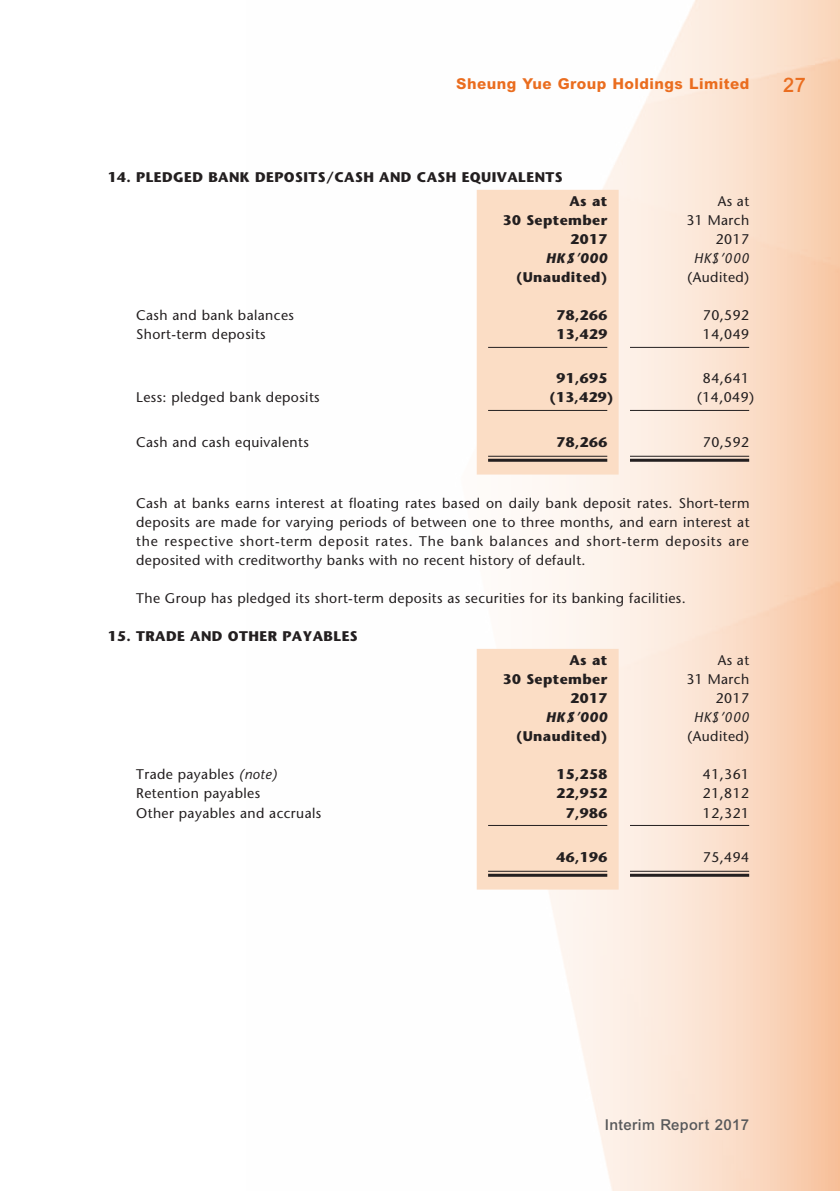
<style>
.page{position:relative;width:840px;height:1191px;background:#fff}
.page>*{position:absolute;margin:0;border:0;box-sizing:border-box;transform-origin:0 0}
.t1{font:500 20px "Arial MT Std";color:#ea6d1f}
.t2{font:800 15px "Arial MT Std";letter-spacing:.03em;color:#ea6d1f}
.t3{font:500 15px "Arial MT Std";letter-spacing:.03em;color:#57585a}
.t4{font:500 14px/19px "Stone Sans Std";letter-spacing:.03em;color:#231f20;text-align:right}
.t5{font:700 14px/19px "Stone Sans Std";letter-spacing:.03em;color:#231f20;text-align:right}
.t6{font:italic 700 14px "Stone Sans Std";letter-spacing:.03em;color:#231f20}
.t7{font:italic 500 14px "Stone Sans Std";letter-spacing:.03em;color:#231f20}
.s1{font-style:italic}
</style>
<div class="page">
<img style="left:476px;top:0;width:363px;height:1191px">
<div style="left:476px;top:190px;width:142px;height:284px;background:#fbddc5"></div>
<hr style="left:488px;top:347px;width:119px;height:1px;background:#231f20">
<hr style="left:629px;top:347px;width:119px;height:1px;background:#231f20">
<hr style="left:488px;top:410px;width:119px;height:1px;background:#231f20">
<hr style="left:629px;top:410px;width:119px;height:1px;background:#231f20">
<hr style="left:488px;top:456px;width:119px;height:1px;background:#231f20">
<hr style="left:488px;top:459px;width:119px;height:3px;background:#231f20">
<hr style="left:629px;top:456px;width:119px;height:1px;background:#231f20">
<hr style="left:629px;top:459px;width:119px;height:3px;background:#231f20">
<div style="left:476px;top:649px;width:142px;height:240px;background:#fbddc5"></div>
<hr style="left:488px;top:825px;width:119px;height:1px;background:#231f20">
<hr style="left:629px;top:825px;width:119px;height:1px;background:#231f20">
<hr style="left:488px;top:870px;width:119px;height:1px;background:#231f20">
<hr style="left:488px;top:873px;width:119px;height:3px;background:#231f20">
<hr style="left:629px;top:870px;width:119px;height:1px;background:#231f20">
<hr style="left:629px;top:873px;width:119px;height:3px;background:#231f20">
<p class="t2" style="left:456px;top:75px;width:294px">Sheung Yue Group Holdings Limited</p>
<h1 class="t1" style="left:782px;top:73px;width:24px">27</h1>
<p class="t5" style="left:108px;top:167px;width:456px">14. PLEDGED BANK DEPOSITS/CASH AND CASH EQUIVALENTS</p>
<p class="t5" style="left:502px;top:192px;width:106px">As at<br>30 September<br>2017</p>
<p class="t4" style="left:686px;top:192px;width:64px">As at<br>31 March<br>2017</p>
<p class="t6" style="left:545px;top:250px;width:63px">HK$’000</p>
<p class="t7" style="left:693px;top:250px;width:57px">HK$’000</p>
<p class="t5" style="left:515px;top:268px;width:93px">(Unaudited)</p>
<p class="t4" style="left:687px;top:268px;width:63px">(Audited)</p>
<p class="t4" style="left:136px;top:306px;width:159px">Cash and bank balances</p>
<p class="t5" style="left:556px;top:306px;width:52px">78,266</p>
<p class="t4" style="left:702px;top:306px;width:48px">70,592</p>
<p class="t4" style="left:136px;top:325px;width:131px">Short-term deposits</p>
<p class="t5" style="left:556px;top:325px;width:52px">13,429</p>
<p class="t4" style="left:702px;top:325px;width:48px">14,049</p>
<p class="t5" style="left:556px;top:369px;width:52px">91,695</p>
<p class="t4" style="left:702px;top:369px;width:48px">84,641</p>
<p class="t4" style="left:136px;top:388px;width:185px">Less: pledged bank deposits</p>
<p class="t5" style="left:549px;top:388px;width:65px">(13,429)</p>
<p class="t4" style="left:696px;top:388px;width:58px">(14,049)</p>
<p class="t4" style="left:136px;top:432px;width:174px">Cash and cash equivalents</p>
<p class="t5" style="left:556px;top:432px;width:52px">78,266</p>
<p class="t4" style="left:702px;top:432px;width:48px">70,592</p>
<p class="t4" style="left:136px;top:493px;width:614px;text-align:justify">Cash at banks earns interest at floating rates based on daily bank deposit rates. Short-term deposits are made for varying periods of between one to three months, and earn interest at the respective short-term deposit rates. The bank balances and short-term deposits are deposited with creditworthy banks with no recent history of default.</p>
<p class="t4" style="left:136px;top:588px;width:551px">The Group has pledged its short-term deposits as securities for its banking facilities.</p>
<p class="t5" style="left:108px;top:626px;width:251px">15. TRADE AND OTHER PAYABLES</p>
<p class="t5" style="left:502px;top:651px;width:106px">As at<br>30 September<br>2017</p>
<p class="t4" style="left:686px;top:651px;width:64px">As at<br>31 March<br>2017</p>
<p class="t6" style="left:545px;top:709px;width:63px">HK$’000</p>
<p class="t7" style="left:693px;top:709px;width:57px">HK$’000</p>
<p class="t5" style="left:515px;top:727px;width:93px">(Unaudited)</p>
<p class="t4" style="left:687px;top:727px;width:63px">(Audited)</p>
<p class="t4" style="left:136px;top:765px;width:142px">Trade payables <span class="s1">(note)</span></p>
<p class="t5" style="left:556px;top:765px;width:52px">15,258</p>
<p class="t4" style="left:702px;top:765px;width:48px">41,361</p>
<p class="t4" style="left:136px;top:784px;width:125px">Retention payables</p>
<p class="t5" style="left:556px;top:784px;width:52px">22,952</p>
<p class="t4" style="left:702px;top:784px;width:48px">21,812</p>
<p class="t4" style="left:136px;top:803px;width:186px">Other payables and accruals</p>
<p class="t5" style="left:565px;top:803px;width:43px">7,986</p>
<p class="t4" style="left:702px;top:803px;width:48px">12,321</p>
<p class="t5" style="left:556px;top:847px;width:52px">46,196</p>
<p class="t4" style="left:702px;top:847px;width:48px">75,494</p>
<p class="t3" style="left:604px;top:1116px;width:146px">Interim Report 2017</p>
</div>
